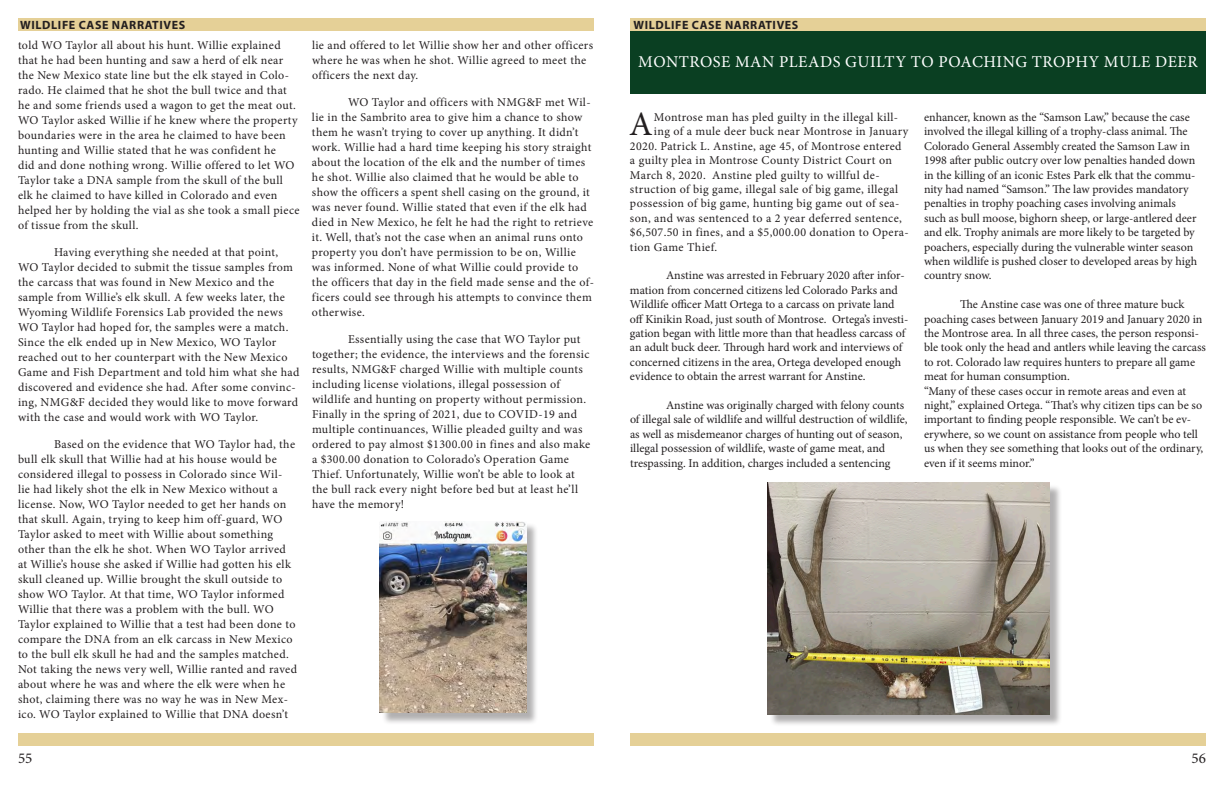
<style>
.page{position:relative;width:1224px;height:792px;background:#fff}
.page>*{position:absolute;margin:0;border:0;box-sizing:border-box;transform-origin:0 0}
.Dropcaps{font:34.2px "Minion Pro";color:#231f20}
.Headers{font:20px "Minion Pro";letter-spacing:.03em;color:#fff}
.Headers-2{font:16.5px "Minion Pro";letter-spacing:.03em;color:#fff}
.t1{font:15px "Minion Pro";color:#231f20}
.Columned_Text{font:12px/15px "Minion Pro";letter-spacing:.02em;color:#231f20}
.Columned_Text-2{font:12px/14.4px "Minion Pro";color:#231f20}
.Dropcaps-2{font:12px "Minion Pro";letter-spacing:.03em;color:#231f20}
.Columned_Text-3{font:12px/14.4px "Minion Pro";letter-spacing:-.005em;color:#231f20}
.Subheaders{font:700 12px "Myriad Pro";letter-spacing:.05em;color:#231f20}
</style>
<div class="page">
<div style="left:18px;top:18px;width:576px;height:13px;background:#e5d097"></div>
<div style="left:630px;top:18px;width:576px;height:13px;background:#e5d097"></div>
<div style="left:769px;top:484px;width:293px;height:243px;background:#231f20;opacity:.35"></div>
<img style="left:768px;top:482px;width:282px;height:233px">
<div style="left:630px;top:31px;width:576px;height:63px;background:#0a3f22"></div>
<div style="left:381px;top:523px;width:158px;height:202px;background:#231f20;opacity:.35"></div>
<img style="left:380px;top:522px;width:146px;height:191px">
<div style="left:630px;top:733px;width:576px;height:13px;background:#e5d097"></div>
<div style="left:18px;top:733px;width:576px;height:13px;background:#e5d097"></div>
<p class="Subheaders" style="left:20px;top:17px;width:166px">WILDLIFE CASE NARRATIVES</p>
<p class="Subheaders" style="left:633px;top:17px;width:166px">WILDLIFE CASE NARRATIVES</p>
<p class="Headers" style="left:706px;top:50px;width:425px">JUST CAN’T SEEM TO DO ANYTHING RIGHT</p>
<p class="Dropcaps" style="left:629px;top:102px;width:25px">A</p>
<p class="Dropcaps-2" style="left:654px;top:109px;width:246px">Montrose man has pled guilty in the illegal kill-</p>
<p class="Columned_Text" style="left:18px;top:38px;width:283px">told WO Taylor all about his hunt. Willie explained that he had been hunting and saw a herd of elk near the New Mexico state line but the elk stayed in Colo&shy;rado. He claimed that he shot the bull twice and that he and some friends used a wagon to get the meat out.<br>WO Taylor asked Willie if he knew where the property boundaries were in the area he claimed to have been hunting and Willie stated that he was confident he<br>did and done nothing wrong. Willie offered to let WO Taylor take a DNA sample from the skull of the bull elk he claimed to have killed in Colorado and even helped her by holding the vial as she took a small piece of tissue from the skull.</p>
<p class="Columned_Text" style="left:18px;top:245px;width:283px;text-indent:36px">Having everything she needed at that point, WO Taylor decided to submit the tissue samples from the carcass that was found in New Mexico and the sample from Willie’s elk skull. A few weeks later, the Wyoming Wildlife Forensics Lab provided the news WO Taylor had hoped for, the samples were a match.<br>Since the elk ended up in New Mexico, WO Taylor reached out to her counterpart with the New Mexico Game and Fish Department and told him what she had discovered and evidence she had. After some convinc&shy;ing, NMG&amp;F decided they would like to move forward with the case and would work with WO Taylor.</p>
<p class="Columned_Text" style="left:18px;top:437px;width:281px;text-indent:36px">Based on the evidence that WO Taylor had, the bull elk skull that Willie had at his house would be considered illegal to possess in Colorado since Wil&shy;lie had likely shot the elk in New Mexico without a license. Now, WO Taylor needed to get her hands on that skull. Again, trying to keep him off-guard, WO Taylor asked to meet with Willie about something other than the elk he shot. When WO Taylor arrived at Willie’s house she asked if Willie had gotten his elk skull cleaned up. Willie brought the skull outside to show WO Taylor. At that time, WO Taylor informed Willie that there was a problem with the bull. WO Taylor explained to Willie that a test had been done to compare the DNA from an elk carcass in New Mexico to the bull elk skull he had and the samples matched.<br>Not taking the news very well, Willie ranted and raved about where he was and where the elk were when he shot, claiming there was no way he was in New Mex&shy;ico. WO Taylor explained to Willie that DNA doesn’t</p>
<p class="Columned_Text" style="left:312px;top:38px;width:283px">lie and offered to let Willie show her and other officers where he was when he shot. Willie agreed to meet the officers the next day.</p>
<p class="Columned_Text" style="left:312px;top:95px;width:283px;text-indent:36px">WO Taylor and officers with NMG&amp;F met Wil&shy;lie in the Sambrito area to give him a chance to show them he wasn’t trying to cover up anything. It didn’t work. Willie had a hard time keeping his story straight about the location of the elk and the number of times he shot. Willie also claimed that he would be able to show the officers a spent shell casing on the ground, it was never found. Willie stated that even if the elk had died in New Mexico, he felt he had the right to retrieve it. Well, that’s not the case when an animal runs onto property you don’t have permission to be on, Willie was informed. None of what Willie could provide to the officers that day in the field made sense and the of&shy;ficers could see through his attempts to convince them otherwise.</p>
<p class="Columned_Text" style="left:312px;top:332px;width:280px;text-indent:36px">Essentially using the case that WO Taylor put together; the evidence, the interviews and the forensic results, NMG&amp;F charged Willie with multiple counts including license violations, illegal possession of wildlife and hunting on property without permission.<br>Finally in the spring of 2021, due to COVID-19 and multiple continuances, Willie pleaded guilty and was ordered to pay almost $1300.00 in fines and also make a $300.00 donation to Colorado’s Operation Game Thief. Unfortunately, Willie won’t be able to look at the bull rack every night before bed but at least he’ll have the memory!</p>
<p class="Headers-2" style="left:638px;top:51px;width:561px">MONTROSE MAN PLEADS GUILTY TO POACHING TROPHY MULE DEER</p>
<p class="Columned_Text-2" style="left:924px;top:110px;width:275px">enhancer, known as the “Samson Law,” because the case involved the illegal killing of a trophy-class animal. The Colorado General Assembly created the Samson Law in 1998 after public outcry over low penalties handed down in the killing of an iconic Estes Park elk that the commu&shy;nity had named “Samson.” The law provides mandatory penalties in trophy poaching cases involving animals such as bull moose, bighorn sheep, or large-antlered deer and elk. Trophy animals are more likely to be targeted by poachers, especially during the vulnerable winter season when wildlife is pushed closer to developed areas by high country snow.</p>
<p class="Columned_Text-3" style="left:924px;top:297px;width:283px;text-indent:36px">The Anstine case was one of three mature buck poaching cases between January 2019 and January 2020 in the Montrose area. In all three cases, the person responsi&shy;ble took only the head and antlers while leaving the carcass to rot. Colorado law requires hunters to prepare all game meat for human consumption.</p>
<p class="Columned_Text-2" style="left:924px;top:384px;width:281px">“Many of these cases occur in remote areas and even at night,” explained Ortega. “That’s why citizen tips can be so important to finding people responsible. We can’t be ev&shy;erywhere, so we count on assistance from people who tell us when they see something that looks out of the ordinary, even if it seems minor.”</p>
<p class="Dropcaps-2" style="left:654px;top:124px;width:256px">ing of a mule deer buck near Montrose in January</p>
<p class="Dropcaps-2" style="left:630px;top:138px;width:273px">2020. Patrick L. Anstine, age 45, of Montrose entered</p>
<p class="Dropcaps-2" style="left:630px;top:152px;width:263px">a guilty plea in Montrose County District Court on</p>
<p class="Dropcaps-2" style="left:630px;top:167px;width:251px">March 8, 2020. Anstine pled guilty to willful de-</p>
<p class="Dropcaps-2" style="left:630px;top:181px;width:270px">struction of big game, illegal sale of big game, illegal</p>
<p class="Dropcaps-2" style="left:630px;top:196px;width:271px">possession of big game, hunting big game out of sea-</p>
<p class="Dropcaps-2" style="left:630px;top:210px;width:273px">son, and was sentenced to a 2 year deferred sentence,</p>
<p class="Dropcaps-2" style="left:630px;top:224px;width:280px">$6,507.50 in fines, and a $5,000.00 donation to Opera-</p>
<p class="Dropcaps-2" style="left:630px;top:239px;width:89px">tion Game Thief.</p>
<p class="Columned_Text-2" style="left:630px;top:268px;width:280px;text-indent:36px">Anstine was arrested in February 2020 after infor&shy;mation from concerned citizens led Colorado Parks and Wildlife officer Matt Ortega to a carcass on private land off Kinikin Road, just south of Montrose. Ortega’s investi&shy;gation began with little more than that headless carcass of an adult buck deer. Through hard work and interviews of concerned citizens in the area, Ortega developed enough evidence to obtain the arrest warrant for Anstine.</p>
<p class="Columned_Text-2" style="left:630px;top:398px;width:279px;text-indent:36px">Anstine was originally charged with felony counts of illegal sale of wildlife and willful destruction of wildlife, as well as misdemeanor charges of hunting out of season, illegal possession of wildlife, waste of game meat, and trespassing. In addition, charges included a sentencing</p>
<p class="t1" style="left:18px;top:748px;width:16px">55</p>
<p class="t1" style="left:1192px;top:748px;width:16px">56</p>
</div>
